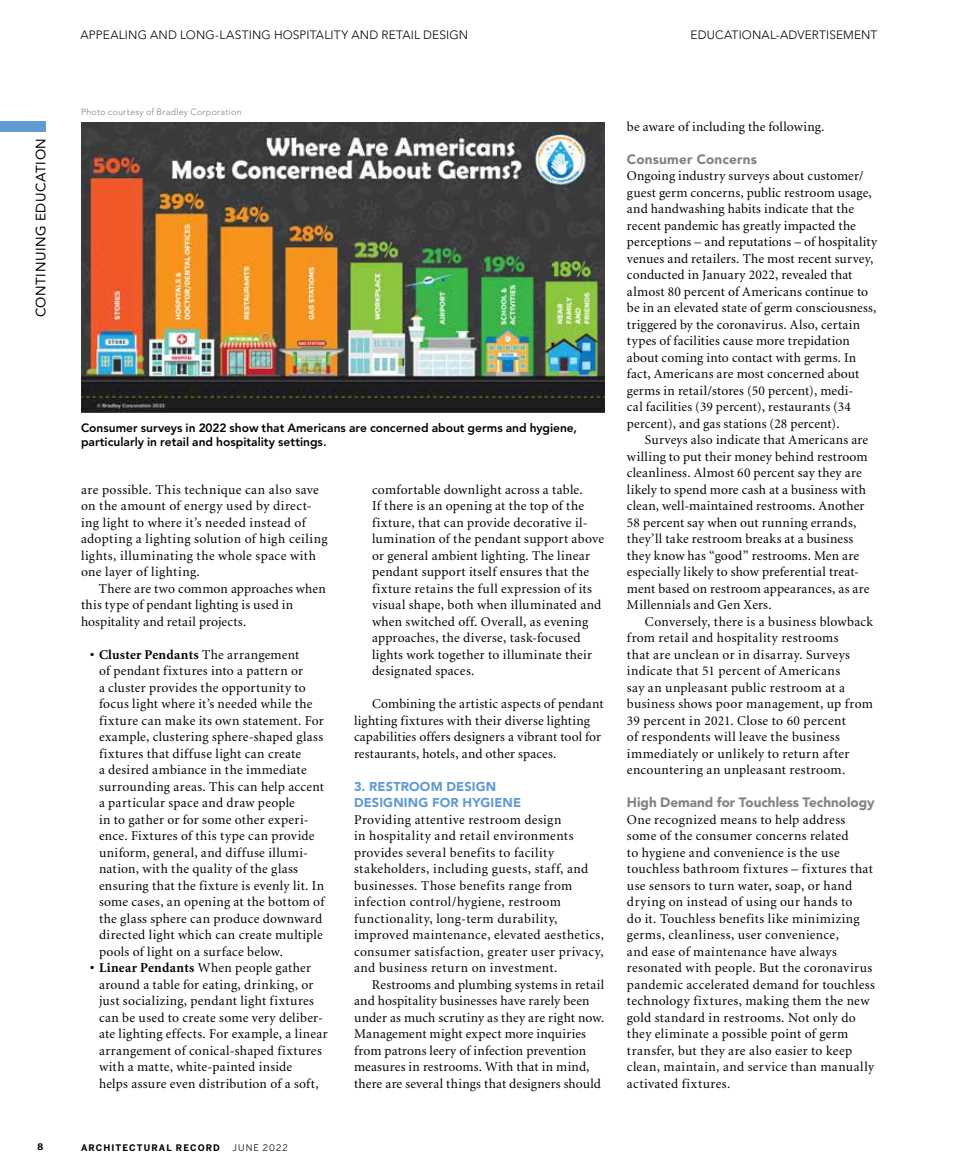
<style>
.page{position:relative;width:972px;height:1175px;background:#fff}
.page>*{position:absolute;margin:0;border:0;box-sizing:border-box;transform-origin:0 0}
.t1{font:13.5px/16.5px "Minion";letter-spacing:.02em;color:#000}
.t2{font:900 13.5px "Avenir";letter-spacing:-.005em;color:#808285}
.t3{font:13.5px "Minion";color:#000}
.t4{font:13.5px "Avenir";letter-spacing:.04em;color:#000}
.t5{font:900 13.5px "Avenir";letter-spacing:.015em;color:#808285}
.t6{font:900 12.75px/16.5px "Avenir";letter-spacing:.01em;color:#629bd3}
.t7{font:800 12px/14.4px "Avenir";color:#000}
.t8{font:300 12px "Avenir";letter-spacing:.015em;color:#000}
.t9{font:300 9px "Avenir";letter-spacing:.025em;color:#808285}
.t10{font:700 9px "Benton Sans";letter-spacing:.12em;color:#000}
.t11{font:9px "Benton Sans";letter-spacing:.125em;color:#000}
.s1{font-weight:700}
</style>
<div class="page">
<div style="left:0;top:122px;width:46px;height:10px;background:#629bd3"></div>
<img style="left:81px;top:122px;width:523px;height:290px">
<p class="t8" style="left:81px;top:28px;width:389px">APPEALING AND LONG-LASTING HOSPITALITY AND RETAIL DESIGN</p>
<p class="t8" style="left:691px;top:28px;width:188px">EDUCATIONAL-ADVERTISEMENT</p>
<p class="t4" style="left:33px;top:317px;width:181px;rotate:-90deg">CONTINUING EDUCATION</p>
<p class="t9" style="left:81px;top:107px;width:162px">Photo courtesy of Bradley Corporation</p>
<p class="t7" style="left:81px;top:420px;width:498px">Consumer surveys in 2022 show that Americans are concerned about germs and hygiene, particularly in retail and hospitality settings.</p>
<p class="t1" style="left:81px;top:481px;width:248px">are possible. This technique can also save on the amount of energy used by direct&shy;ing light to where it’s needed instead of adopting a lighting solution of high ceiling lights, illuminating the whole space with one layer of lighting.</p>
<p class="t1" style="left:81px;top:580px;width:246px;text-indent:18px">There are two common approaches when this type of pendant lighting is used in hospitality and retail projects.</p>
<p class="t1" style="left:99px;top:646px;width:227px;text-indent:-9px"><span class="s1">• Cluster Pendants</span> The arrangement<br>of pendant fixtures into a pattern or<br>a cluster provides the opportunity to focus light where it’s needed while the fixture can make its own statement. For example, clustering sphere-shaped glass fixtures that diffuse light can create<br>a desired ambiance in the immediate surrounding areas. This can help accent a particular space and draw people<br>in to gather or for some other experi&shy;ence. Fixtures of this type can provide uniform, general, and diffuse illumi&shy;nation, with the quality of the glass ensuring that the fixture is evenly lit. In some cases, an opening at the bottom of the glass sphere can produce downward directed light which can create multiple pools of light on a surface below.</p>
<p class="t1" style="left:99px;top:960px;width:230px;text-indent:-9px"><span class="s1">• Linear Pendants</span> When people gather around a table for eating, drinking, or just socializing, pendant light fixtures can be used to create some very deliber&shy;ate lighting effects. For example, a linear arrangement of conical-shaped fixtures with a matte, white-painted inside<br>helps assure even distribution of a soft,</p>
<p class="t1" style="left:372px;top:481px;width:234px">comfortable downlight across a table.<br>If there is an opening at the top of the fixture, that can provide decorative il&shy;lumination of the pendant support above or general ambient lighting. The linear pendant support itself ensures that the fixture retains the full expression of its visual shape, both when illuminated and when switched off. Overall, as evening approaches, the diverse, task-focused lights work together to illuminate their designated spaces.</p>
<p class="t1" style="left:354px;top:696px;width:251px;text-indent:18px">Combining the artistic aspects of pendant lighting fixtures with their diverse lighting capabilities offers designers a vibrant tool for restaurants, hotels, and other spaces.</p>
<p class="t6" style="left:354px;top:778px;width:169px">3. RESTROOM DESIGN<br>DESIGNING FOR HYGIENE</p>
<p class="t1" style="left:354px;top:811px;width:252px">Providing attentive restroom design<br>in hospitality and retail environments provides several benefits to facility stakeholders, including guests, staff, and businesses. Those benefits range from infection control/hygiene, restroom functionality, long-term durability, improved maintenance, elevated aesthetics, consumer satisfaction, greater user privacy, and business return on investment.</p>
<p class="t1" style="left:354px;top:976px;width:252px;text-indent:18px">Restrooms and plumbing systems in retail and hospitality businesses have rarely been under as much scrutiny as they are right now.<br>Management might expect more inquiries from patrons leery of infection prevention measures in restrooms. With that in mind, there are several things that designers should</p>
<p class="t10" style="left:38px;top:1141px;width:7px">8</p>
<p class="t10" style="left:81px;top:1141px;width:140px">ARCHITECTURAL RECORD</p>
<p class="t11" style="left:233px;top:1141px;width:57px">JUNE 2022</p>
<p class="t3" style="left:627px;top:119px;width:199px">be aware of including the following.</p>
<p class="t5" style="left:627px;top:151px;width:131px">Consumer Concerns</p>
<p class="t1" style="left:627px;top:168px;width:252px">Ongoing industry surveys about customer/ guest germ concerns, public restroom usage, and handwashing habits indicate that the recent pandemic has greatly impacted the perceptions – and reputations – of hospitality venues and retailers. The most recent survey, conducted in January 2022, revealed that almost 80 percent of Americans continue to be in an elevated state of germ consciousness, triggered by the coronavirus. Also, certain types of facilities cause more trepidation about coming into contact with germs. In fact, Americans are most concerned about germs in retail/stores (50 percent), medi-<br>cal facilities (39 percent), restaurants (34 percent), and gas stations (28 percent).</p>
<p class="t1" style="left:627px;top:432px;width:244px;text-indent:18px">Surveys also indicate that Americans are willing to put their money behind restroom cleanliness. Almost 60 percent say they are likely to spend more cash at a business with clean, well-maintained restrooms. Another 58 percent say when out running errands, they’ll take restroom breaks at a business they know has “good” restrooms. Men are especially likely to show preferential treat&shy;ment based on restroom appearances, as are Millennials and Gen Xers.</p>
<p class="t1" style="left:627px;top:613px;width:248px;text-indent:18px">Conversely, there is a business blowback from retail and hospitality restrooms<br>that are unclean or in disarray. Surveys indicate that 51 percent of Americans<br>say an unpleasant public restroom at a business shows poor management, up from 39 percent in 2021. Close to 60 percent<br>of respondents will leave the business immediately or unlikely to return after encountering an unpleasant restroom.</p>
<p class="t2" style="left:627px;top:794px;width:249px">High Demand for Touchless Technology</p>
<p class="t1" style="left:627px;top:811px;width:250px">One recognized means to help address some of the consumer concerns related<br>to hygiene and convenience is the use touchless bathroom fixtures – fixtures that use sensors to turn water, soap, or hand drying on instead of using our hands to<br>do it. Touchless benefits like minimizing germs, cleanliness, user convenience,<br>and ease of maintenance have always resonated with people. But the coronavirus pandemic accelerated demand for touchless technology fixtures, making them the new gold standard in restrooms. Not only do they eliminate a possible point of germ transfer, but they are also easier to keep clean, maintain, and service than manually activated fixtures.</p>
</div>
